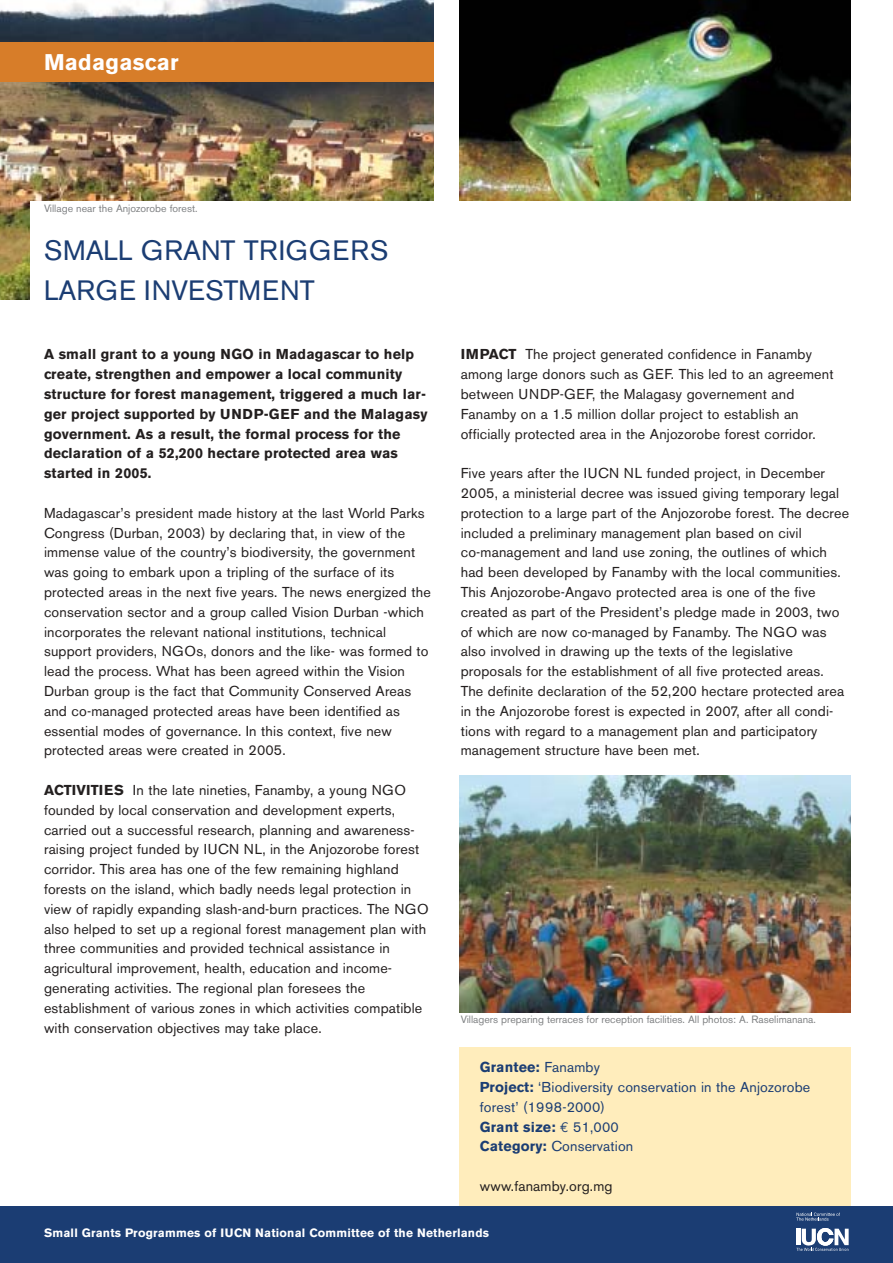
<style>
.page{position:relative;width:893px;height:1263px;background:#fff}
.page>*{position:absolute;margin:0;border:0;box-sizing:border-box;transform-origin:0 0}
.t1{font:27.75px/39.6px "Akzidenz Grotesk BE";letter-spacing:.01em;color:#1b3d73}
.t2{font:700 22.5px "Akzidenz Grotesk BE";letter-spacing:.01em;color:#fff}
.t3{font:14.25px/19.8px "Akzidenz Grotesk BE";letter-spacing:.01em;color:#231f1f}
.t4{font:700 14.25px/19.8px "Akzidenz Grotesk BE";letter-spacing:.01em;color:#231f1f}
.t5{font:14.25px/19.8px "Akzidenz Grotesk BE";letter-spacing:.01em;color:#1b3d73}
.t6{font:700 12px "Akzidenz Grotesk BE";letter-spacing:.015em;color:#fff}
.t7{font:10.5px "Akzidenz Grotesk BE";color:#808284}
.s1{font-weight:700}
.s2{font-family:"Euro Mono"}
</style>
<div class="page">
<div style="left:459px;top:1047px;width:391px;height:161px;background:#ffedbc"></div>
<img style="left:0;top:0;width:434px;height:300px">
<div style="left:0;top:42px;width:434px;height:40px;background:#d77d29"></div>
<div style="left:30px;top:201px;width:429px;height:119px;background:#fff"></div>
<div style="left:0;top:1206px;width:892px;height:57px;background:#1b3d73"></div>
<svg style="left:796px;top:1228px;width:52px;height:23px"></svg>
<svg style="left:796px;top:1213px;width:43px;height:8px"></svg>
<img style="left:459px;top:0;width:391px;height:201px">
<img style="left:459px;top:775px;width:391px;height:238px">
<h2 class="t2" style="left:44px;top:54px;width:136px">Madagascar</h2>
<p class="t7" style="left:44px;top:204px;width:155px">Village near the Anjozorobe forest.</p>
<h1 class="t1" style="left:44px;top:234px;width:346px">SMALL GRANT TRIGGERS<br>LARGE INVESTMENT</h1>
<p class="t4" style="left:44px;top:346px;width:385px">A small grant to a young NGO in Madagascar to help create, strengthen and empower a local community structure for forest management, triggered a much lar&shy;ger project supported by UNDP-GEF and the Malagasy government. As a result, the formal process for the declaration of a 52,200 hectare protected area was started in 2005.</p>
<p class="t3" style="left:44px;top:504px;width:388px">Madagascar’s president made history at the last World Parks Congress (Durban, 2003) by declaring that, in view of the immense value of the country’s biodiversity, the government was going to embark upon a tripling of the surface of its protected areas in the next five years. The news energized the conservation sector and a group called Vision Durban -which incorporates the relevant national institutions, technical support providers, NGOs, donors and the like- was formed to lead the process. What has been agreed within the Vision Durban group is the fact that Community Conserved Areas and co-managed protected areas have been identified as essential modes of governance. In this context, five new protected areas were created in 2005.</p>
<p class="t3" style="left:44px;top:782px;width:386px"><span class="s1">ACTIVITIES</span> In the late nineties, Fanamby, a young NGO founded by local conservation and development experts, carried out a successful research, planning and awareness&shy;raising project funded by IUCN NL, in the Anjozorobe forest corridor. This area has one of the few remaining highland forests on the island, which badly needs legal protection in view of rapidly expanding slash-and-burn practices. The NGO also helped to set up a regional forest management plan with three communities and provided technical assistance in agricultural improvement, health, education and income&shy;generating activities. The regional plan foresees the establishment of various zones in which activities compatible with conservation objectives may take place.</p>
<p class="t3" style="left:461px;top:346px;width:374px"><span class="s1">IMPACT</span> The project generated confidence in Fanamby among large donors such as GEF. This led to an agreement between UNDP-GEF, the Malagasy governement and Fanamby on a 1.5 million dollar project to establish an officially protected area in the Anjozorobe forest corridor.</p>
<p class="t3" style="left:461px;top:465px;width:390px">Five years after the IUCN NL funded project, in December 2005, a ministerial decree was issued giving temporary legal protection to a large part of the Anjozorobe forest. The decree included a preliminary management plan based on civil co-management and land use zoning, the outlines of which had been developed by Fanamby with the local communities.<br>This Anjozorobe-Angavo protected area is one of the five created as part of the President’s pledge made in 2003, two of which are now co-managed by Fanamby. The NGO was also involved in drawing up the texts of the legislative proposals for the establishment of all five protected areas.<br>The definite declaration of the 52,200 hectare protected area in the Anjozorobe forest is expected in 2007, after all condi&shy;tions with regard to a management plan and participatory management structure have been met.</p>
<p class="t7" style="left:461px;top:1016px;width:356px">Villagers preparing terraces for reception facilities. All photos: A. Raselimanana.</p>
<p class="t5" style="left:480px;top:1059px;width:332px"><span class="s1">Grantee:</span> Fanamby<br><span class="s1">Project:</span> ‘Biodiversity conservation in the Anjozorobe forest’ (1998-2000)<br><span class="s1">Grant size:</span> <span class="s2">€</span> 51,000<br><span class="s1">Category:</span> Conservation</p>
<p class="t3" style="left:480px;top:1178px;width:134px">www.fanamby.org.mg</p>
<p class="t6" style="left:44px;top:1229px;width:446px">Small Grants Programmes of IUCN National Committee of the Netherlands</p>
</div>
